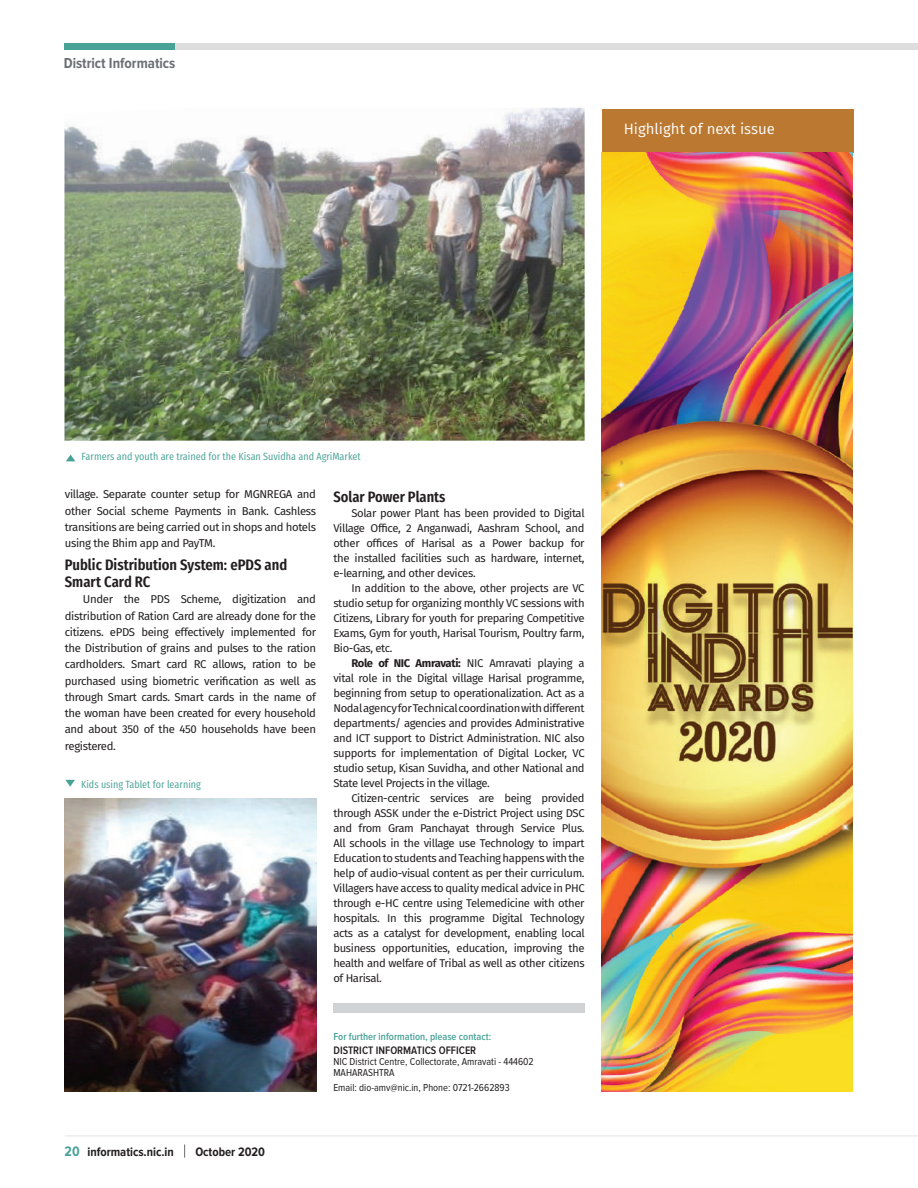
<style>
.page{position:relative;width:918px;height:1188px;background:#fff}
.page>*{position:absolute;margin:0;border:0;box-sizing:border-box;transform-origin:0 0}
.t1{font:600 15.15px/17.7px "Fira Sans Condensed";color:#231f20}
.t2{font:15px "Fira Sans";color:#fff}
.t3{font:700 15px "Proxima Nova Cond";color:#6d6f72}
.t4{font:600 15px "Fira Sans Condensed";color:#231f20}
.t5{font:700 12.75px "Proxima Nova Cond";color:#231f20}
.t6{font:11.4px/16.2px "Fira Sans";letter-spacing:-.03em;color:#231f20;text-align:justify}
.t7{font:11.25px/15px "Fira Sans";letter-spacing:-.03em;color:#231f20;text-align:justify}
.t8{font:600 11.25px "Proxima Nova Cond";color:#231f20}
.t9{font:10.5px/11.2px "Proxima Nova Cond";color:#231f20}
.t10{font:10.5px "Fira Sans Condensed";color:#48a296}
.t11{font:600 10.5px "Proxima Nova Cond";color:#48a296}
.s1{font-size:11.25px}
.s2{font-weight:700}
.s3{font-size:14.25px;color:#48a296}
</style>
<div class="page">
<hr style="left:65px;top:1136px;width:853px;height:1px;background:#e2e3e3">
<svg style="left:184px;top:1144px;width:1px;height:14px"></svg>
<div style="left:156px;top:43px;width:762px;height:6px;background:#dedddd"></div>
<div style="left:65px;top:43px;width:110px;height:6px;background:#48a296"></div>
<div style="left:333px;top:1003px;width:252px;height:10px;background:#d1d2d4"></div>
<img style="left:64px;top:799px;width:252px;height:292px">
<img style="left:64px;top:108px;width:521px;height:333px">
<svg style="left:65px;top:780px;width:10px;height:7px"></svg>
<svg style="left:66px;top:455px;width:9px;height:6px"></svg>
<div style="left:602px;top:110px;width:251px;height:43px;background:#ba7831"></div>
<img style="left:602px;top:153px;width:250px;height:938px">
<h2 class="t3" style="left:64px;top:54px;width:113px">District Informatics</h2>
<h2 class="t2" style="left:624px;top:117px;width:153px">Highlight of next issue</h2>
<p class="t10" style="left:82px;top:446px;width:281px">Farmers and youth are trained for the Kisan Suvidha and AgriMarket</p>
<p class="t6" style="left:65px;top:486px;width:253px">village. Separate counter setup for MGNREGA and other Social scheme Payments in Bank. Cashless transitions are being carried out in shops and hotels using the Bhim app and PayTM.</p>
<h1 class="t1" style="left:65px;top:554px;width:224px">Public Distribution System: ePDS and<br>Smart Card RC</h1>
<p class="t6" style="left:65px;top:591px;width:253px;text-indent:18px">Under the PDS Scheme, digitization and distribution of Ration Card are already done for the citizens. ePDS being effectively implemented for the Distribution of grains and pulses to the ration cardholders. Smart card RC allows, ration to be purchased using biometric verification as well as through Smart cards. Smart cards in the name of the woman have been created for every household and about 350 of the 450 households have been registered<span class="s1">.</span></p>
<p class="t10" style="left:81px;top:774px;width:121px">Kids using Tablet for learning</p>
<h2 class="t4" style="left:333px;top:483px;width:114px">Solar Power Plants</h2>
<p class="t7" style="left:333px;top:505px;width:253px;text-indent:18px">Solar power Plant has been provided to Digital Village Office, 2 Anganwadi, Aashram School, and other offices of Harisal as a Power backup for the installed facilities such as hardware, internet, e-learning, and other devices.</p>
<p class="t7" style="left:333px;top:580px;width:253px;text-indent:18px">In addition to the above, other projects are VC studio setup for organizing monthly VC sessions with Citizens, Library for youth for preparing Competitive Exams, Gym for youth, Harisal Tourism, Poultry farm, Bio-Gas, etc.</p>
<p class="t7" style="left:333px;top:655px;width:253px;text-indent:18px"><span class="s2">Role of NIC Amravati:</span> NIC Amravati playing a vital role in the Digital village Harisal programme, beginning from setup to operationalization. Act as a Nodal agency for Technical coordination with different departments/ agencies and provides Administrative and ICT support to District Administration. NIC also supports for implementation of Digital Locker, VC studio setup, Kisan Suvidha, and other National and State level Projects in the village.</p>
<p class="t7" style="left:333px;top:790px;width:253px;text-indent:18px">Citizen-centric services are being provided through ASSK under the e-District Project using DSC and from Gram Panchayat through Service Plus.<br>All schools in the village use Technology to impart Education to students and Teaching happens with the help of audio-visual content as per their curriculum.<br>Villagers have access to quality medical advice in PHC through e-HC centre using Telemedicine with other hospitals. In this programme Digital Technology acts as a catalyst for development, enabling local business opportunities, education, improving the health and welfare of Tribal as well as other citizens of Harisal.</p>
<p class="t11" style="left:333px;top:1032px;width:159px">For further information, please contact:</p>
<p class="t8" style="left:333px;top:1045px;width:144px">DISTRICT INFORMATICS OFFICER</p>
<p class="t9" style="left:333px;top:1056px;width:202px">NIC District Centre, Collectorate, Amravati - 444602<br>MAHARASHTRA</p>
<p class="t9" style="left:333px;top:1082px;width:178px">Email: dio-amv@nic.in, Phone: 0721-2662893</p>
<p class="t5" style="left:65px;top:1144px;width:111px"><span class="s3">20</span> informatics.nic.in</p>
<p class="t5" style="left:195px;top:1144px;width:71px">October 2020</p>
</div>
